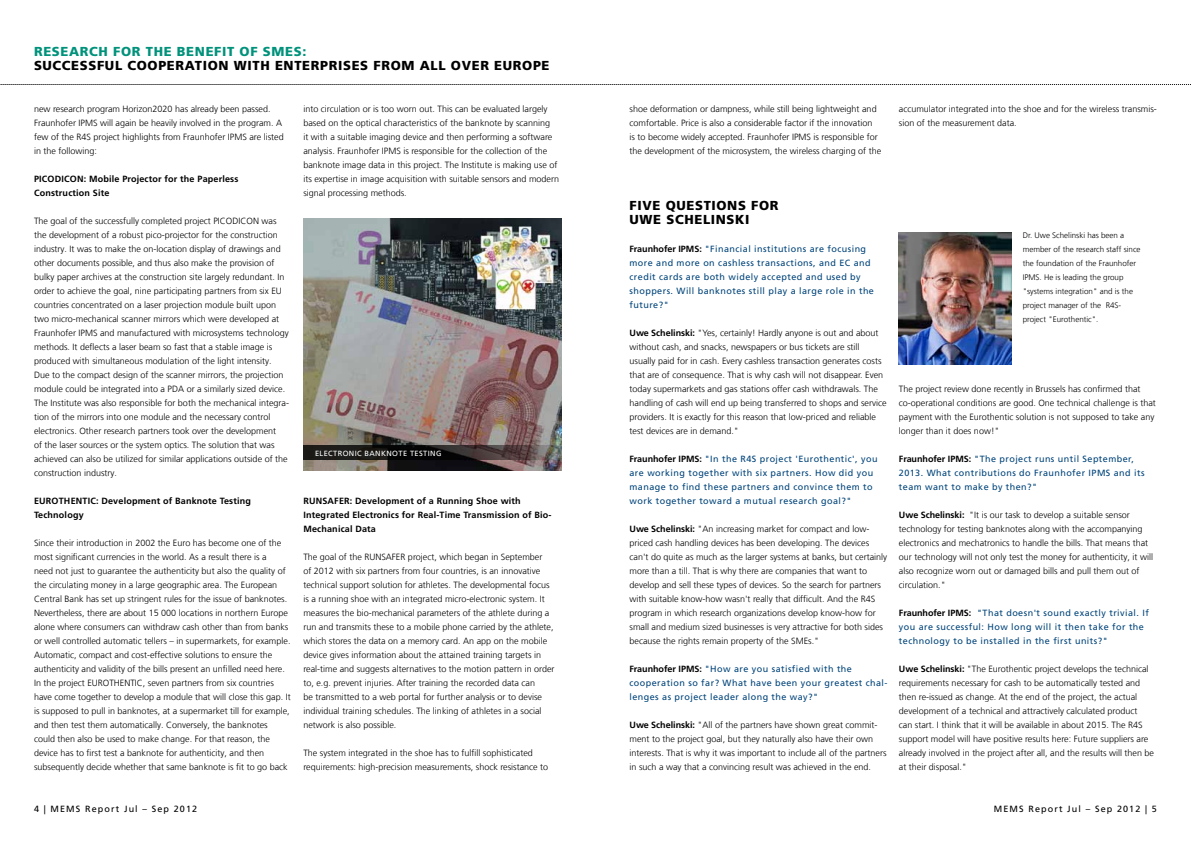
<style>
.page{position:relative;width:1191px;height:842px;background:#fff}
.page>*{position:absolute;margin:0;border:0;box-sizing:border-box;transform-origin:0 0}
.t1{font:900 13px/14px "Frutiger LT Com";letter-spacing:.05em;color:#000}
.t2{font:900 13px "Frutiger LT Com";letter-spacing:.05em;color:#00927b}
.t3{font:300 9px/14px "Frutiger LT Com";color:#000}
.t4{font:9px/14px "Frutiger LT Com";letter-spacing:.05em;color:#00447a}
.t5{font:700 9px/14px "Frutiger LT Com";letter-spacing:.02em;color:#000}
.t6{font:9px "Frutiger LT Com";letter-spacing:.125em;color:#000}
.t7{font:300 8px/14px "Frutiger LT Com";color:#000}
.t8{font:7.5px "Frutiger LT Com";letter-spacing:.05em;color:#fff}
.s1{font-weight:700;color:#000}
.s2{font-weight:700}
</style>
<div class="page">
<svg style="left:0;top:84px;width:1191px;height:1px"></svg>
<img style="left:303px;top:218px;width:258px;height:252px">
<img style="left:899px;top:232px;width:112px;height:132px">
<svg style="left:304px;top:445px;width:257px;height:14px;background:#2d2826"></svg>
<h1 class="t2" style="left:34px;top:44px;width:274px">RESEARCH FOR THE BENEFIT OF SMES:</h1>
<h1 class="t1" style="left:34px;top:58px;width:114px">SUCCESSFUL COOP</h1>
<h1 class="t1" style="left:167px;top:58px;width:52px">ERATION</h1>
<h1 class="t1" style="left:234px;top:58px;width:87px">WITH ENTERPR</h1>
<h1 class="t1" style="left:338px;top:58px;width:175px">ISES FROM ALL OVER EUROP</h1>
<h1 class="t1" style="left:541px;top:58px;width:9px">E</h1>
<p class="t3" style="left:303px;top:102px;width:257px">into circulation or is too worn out. This can be evaluated largely based on the optical characteristics of the banknote by scanning<br>it with a suitable imaging device and then performing a software analysis. Fraunhofer IPMS is responsible for the collection of the banknote image data in this project. The Institute is making use of its expertise in image acquisition with suitable sensors and modern signal processing methods.</p>
<p class="t3" style="left:34px;top:102px;width:251px">new research program Horizon2020 has already been passed.<br>Fraunhofer IPMS will again be heavily involved in the program. A few of the R4S project highlights from Fraunhofer IPMS are listed in the following:</p>
<p class="t5" style="left:34px;top:172px;width:38px">PICODICON</p>
<p class="t5" style="left:34px;top:172px;width:206px;text-indent:50px">: Mobile Projector for the Paperless<br>Construction Site</p>
<p class="t3" style="left:34px;top:214px;width:256px">The goal of the successfully completed project PICODICON was the development of a robust pico-projector for the construction industry. It was to make the on-location display of drawings and other documents possible, and thus also make the provision of bulky paper archives at the construction site largely redundant. In order to achieve the goal, nine participating partners from six EU countries concentrated on a laser projection module built upon two micro-mechanical scanner mirrors which were developed at Fraunhofer IPMS and manufactured with microsystems technology methods. It deflects a laser beam so fast that a stable image is produced with simultaneous modulation of the light intensity.<br>Due to the compact design of the scanner mirrors, the projection module could be integrated into a PDA or a similarly sized device.<br>The Institute was also responsible for both the mechanical integra&shy;tion of the mirrors into one module and the necessary control electronics. Other research partners took over the development<br>of the laser sources or the system optics. The solution that was achieved can also be utilized for similar applications outside of the construction industry.</p>
<p class="t5" style="left:34px;top:494px;width:7px">EUROTHENT</p>
<p class="t5" style="left:88px;top:494px;width:165px">IC: Development of Banknote Testing</p>
<p class="t5" style="left:34px;top:508px;width:51px">Technology</p>
<p class="t3" style="left:34px;top:536px;width:258px">Since their introduction in 2002 the Euro has become one of the most significant currencies in the world. As a result there is a<br>need not just to guarantee the authenticity but also the quality of the circulating money in a large geographic area. The European Central Bank has set up stringent rules for the issue of banknotes.<br>Nevertheless, there are about 15 000 locations in northern Europe alone where consumers can withdraw cash other than from banks or well controlled automatic tellers – in supermarkets, for example.<br>Automatic, compact and cost-effective solutions to ensure the authenticity and validity of the bills present an unfilled need here.<br>In the project EUROTHENTIC, seven partners from six countries have come together to develop a module that will close this gap. It is supposed to pull in banknotes, at a supermarket till for example, and then test them automatically. Conversely, the banknotes could then also be used to make change. For that reason, the device has to first test a banknote for authenticity, and then subsequently decide whether that same banknote is fit to go back</p>
<p class="t8" style="left:315px;top:448px;width:101px">Electronic banknote testin</p>
<p class="t8" style="left:436px;top:448px;width:7px">g</p>
<p class="t5" style="left:303px;top:494px;width:250px;text-indent:31px">FER: Development of a Running Shoe with<br>Integrated Electronics for Real-Time Transmission of Bio-<br>Mechanical Data</p>
<p class="t3" style="left:303px;top:550px;width:253px">The goal of the RUNSAFER project, which began in September<br>of 2012 with six partners from four countries, is an innovative technical support solution for athletes. The developmental focus is a running shoe with an integrated micro-electronic system. It measures the bio-mechanical parameters of the athlete during a run and transmits these to a mobile phone carried by the athlete, which stores the data on a memory card. An app on the mobile device gives information about the attained training targets in real-time and suggests alternatives to the motion pattern in order to, e.g. prevent injuries. After training the recorded data can<br>be transmitted to a web portal for further analysis or to devise individual training schedules. The linking of athletes in a social network is also possible.</p>
<p class="t3" style="left:303px;top:746px;width:246px">The system integrated in the shoe has to fulfill sophisticated requirements: high-precision measurements, shock resistance to</p>
<p class="t5" style="left:303px;top:494px;width:8px">RUNSA</p>
<p class="t3" style="left:629px;top:102px;width:253px">shoe deformation or dampness, while still being lightweight and comfortable. Price is also a considerable factor if the innovation<br>is to become widely accepted. Fraunhofer IPMS is responsible for the development of the microsystem, the wireless charging of the</p>
<p class="t3" style="left:899px;top:102px;width:259px">accumulator integrated into the shoe and for the wireless transmis&shy;sion of the measurement data.</p>
<h1 class="t1" style="left:629px;top:198px;width:140px">FIVE QUESTIONS FOR<br>UWE SCHELINSKI</h1>
<p class="t4" style="left:629px;top:242px;width:246px"><span class="s1">Fraunhofer IPMS:</span> "Financial institutions are focusing more and more on cashless transactions, and EC and credit cards are both widely accepted and used by shoppers. Will banknotes still play a large role in the future?"</p>
<p class="t3" style="left:629px;top:326px;width:258px"><span class="s2">Uwe Schelinski:</span> "Yes, certainly! Hardly anyone is out and about without cash, and snacks, newspapers or bus tickets are still usually paid for in cash. Every cashless transaction generates costs that are of consequence. That is why cash will not disappear. Even today supermarkets and gas stations offer cash withdrawals. The handling of cash will end up being transferred to shops and service providers. It is exactly for this reason that low-priced and reliable test devices are in demand."</p>
<p class="t4" style="left:629px;top:452px;width:249px"><span class="s1">Fraunhofer IPMS:</span> "In the R4S project 'Eurothentic', you are working together with six partners. H ow did you manage to find these partners and convince them to work together toward a mutual research goal?"</p>
<p class="t3" style="left:629px;top:522px;width:259px"><span class="s2">Uwe Schelinski:</span> "An increasing market for compact and low&shy;priced cash handling devices has been developing. The devices can't do quite as much as the larger systems at banks, but certainly more than a till. That is why there are companies that want to develop and sell these types of devices. So the search for partners with suitable know-how wasn't really that difficult. And the R4S program in which research organizations develop know-how for small and medium sized businesses is very attractive for both sides because the rights remain property of the SMEs."</p>
<p class="t4" style="left:629px;top:662px;width:259px"><span class="s1">Fraunhofer IPMS:</span> "H ow are you satisfied with the cooperation so far? What have been your greatest chal&shy;lenges as project leader along the way?"</p>
<p class="t3" style="left:629px;top:718px;width:258px"><span class="s2">Uwe Schelinski:</span> "All of the partners have shown great commit&shy;ment to the project goal, but they naturally also have their own interests. That is why it was important to include all of the partners in such a way that a convincing result was achieved in the end.</p>
<p class="t7" style="left:1022px;top:228px;width:119px">Dr. Uwe Schelinski has been a member of the research staff since the foundation of the Fraunhofer<br>IPMS. He is leading the group "systems integration" and is the project manager of the R4S&shy;project "Eurothentic".</p>
<p class="t3" style="left:899px;top:382px;width:258px">The project review done recently in Brussels has confirmed that co-operational conditions are good. One technical challenge is that payment with the Eurothentic solution is not supposed to take any longer than it does now!"</p>
<p class="t4" style="left:899px;top:452px;width:247px"><span class="s1">Fraunhofer IPMS:</span> "The project runs until September,<br>2013. What contributions do Fraunhofer IPMS and its team want to make by then?"</p>
<p class="t3" style="left:899px;top:508px;width:256px"><span class="s2">Uwe Schelinski:</span> "It is our task to develop a suitable sensor technology for testing banknotes along with the accompanying electronics and mechatronics to handle the bills. That means that our technology will not only test the money for authenticity, it will also recognize worn out or damaged bills and pull them out of circulation."</p>
<p class="t4" style="left:899px;top:606px;width:251px"><span class="s1">Fraunhofer IPMS:</span> "That doesn't sound exactly trivial. If you are successful: How long will it then take for the technology to be installed in the first units?"</p>
<p class="t3" style="left:899px;top:662px;width:257px"><span class="s2">Uwe Schelinski:</span> "The Eurothentic project develops the technical requirements necessary for cash to be automatically tested and then re-issued as change. At the end of the project, the actual development of a technical and attractively calculated product<br>can start. I think that it will be available in about 2015. The R4S support model will have positive results here: Future suppliers are already involved in the project after all, and the results will then be at their disposal."</p>
<p class="t6" style="left:34px;top:804px;width:165px">4 | MEMS Report Jul – Sep 2012</p>
<p class="t6" style="left:993px;top:804px;width:165px">MEMS Report Jul – Sep 2012 | 5</p>
</div>
